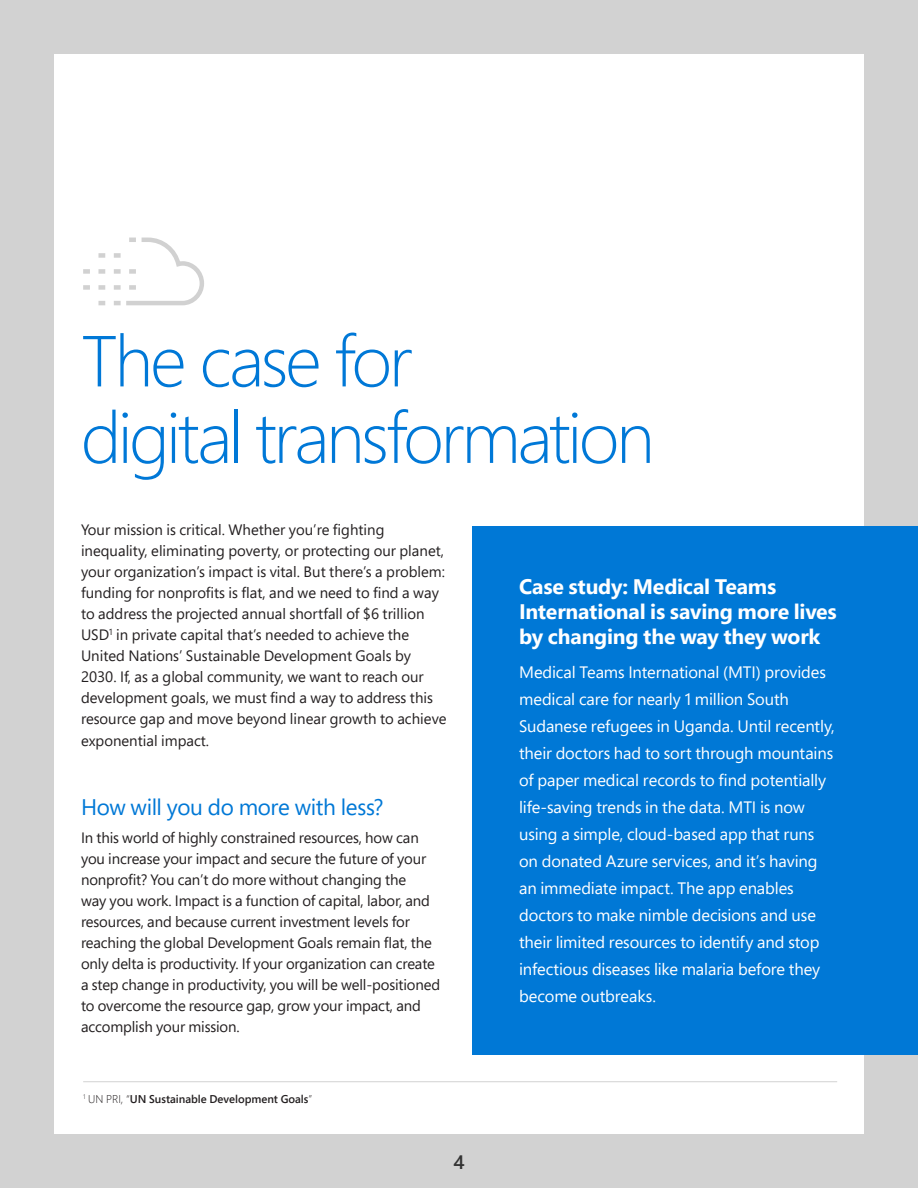
<style>
.page{position:relative;width:918px;height:1188px;background:#d2d2d2}
.page>*{position:absolute;margin:0;border:0;box-sizing:border-box;transform-origin:0 0}
.t1{font:300 72px/76.5px "Segoe Pro";letter-spacing:-.045em;color:#0078d7}
.subheads{font:22.5px "Segoe Pro";letter-spacing:-.02em;color:#0078d6}
.subheads-2{font:700 21px/25.2px "Segoe Pro";letter-spacing:-.01em;color:#fff}
.t2{font:600 19.5px "Segoe Pro";color:#333}
.subheads-3{font:16.5px/27px "Segoe Pro";letter-spacing:-.005em;color:#fff}
.subheads-4{font:15px/21px "Segoe Pro";letter-spacing:-.01em;color:#231f20}
.subheads-5{font:600 11.25px "Segoe Pro";color:#231f20}
.s1{font-weight:300}
</style>
<div class="page">
<div style="left:54px;top:54px;width:810px;height:1080px;background:#fff"></div>
<div style="left:473px;top:526px;width:445px;height:529px;background:#0078d6"></div>
<svg style="left:83px;top:237px;width:121px;height:69px"></svg>
<hr style="left:83px;top:1081px;width:754px;height:1px;background:#d2d2d2">
<p class="t1" style="left:81px;top:321px;width:575px">The case for<br>digital transformation</p>
<p class="subheads-4" style="left:81px;top:518px;width:367px">Your mission is critical. Whether you’re fighting inequality, eliminating poverty, or protecting our planet, your organization’s impact is vital. But there’s a problem: funding for nonprofits is flat, and we need to find a way to address the projected annual shortfall of $6 trillion USD<sup>1</sup> in private capital that’s needed to achieve the United Nations’ Sustainable Development Goals by 2030. If, as a global community, we want to reach our development goals, we must find a way to address this resource gap and move beyond linear growth to achieve</p>
<p class="subheads-4" style="left:81px;top:730px;width:130px">exponential impact.</p>
<p class="subheads" style="left:81px;top:792px;width:304px">How will you do more with less?</p>
<p class="subheads-4" style="left:81px;top:827px;width:361px">In this world of highly constrained resources, how can you increase your impact and secure the future of your nonprofit? You can’t do more without changing the<br>way you work. Impact is a function of capital, labor, and resources, and because current investment levels for reaching the global Development Goals remain flat, the only delta is productivity. If your organization can create a step change in productivity, you will be well-positioned to overcome the resource gap, grow your impact, and accomplish your mission.</p>
<p class="subheads-5" style="left:83px;top:1091px;width:230px"><sup>1</sup> <span class="s1">UN PRI, “</span>UN Sustainable Development Goals<span class="s1">”</span></p>
<h3 class="t2" style="left:453px;top:1149px;width:13px">4</h3>
<p class="subheads-2" style="left:519px;top:573px;width:319px">Case study: Medical Teams<br>International is saving more lives by changing the way they work</p>
<p class="subheads-3" style="left:519px;top:658px;width:317px">Medical Teams International (MTI) provides medical care for nearly 1 million South Sudanese refugees in Uganda. Until recently, their doctors had to sort through mountains of paper medical records to find potentially life-saving trends in the data. MTI is now using a simple, cloud-based app that runs on donated Azure services, and it’s having an immediate impact. The app enables doctors to make nimble decisions and use their limited resources to identify and stop infectious diseases like malaria before they become outbreaks.</p>
</div>
